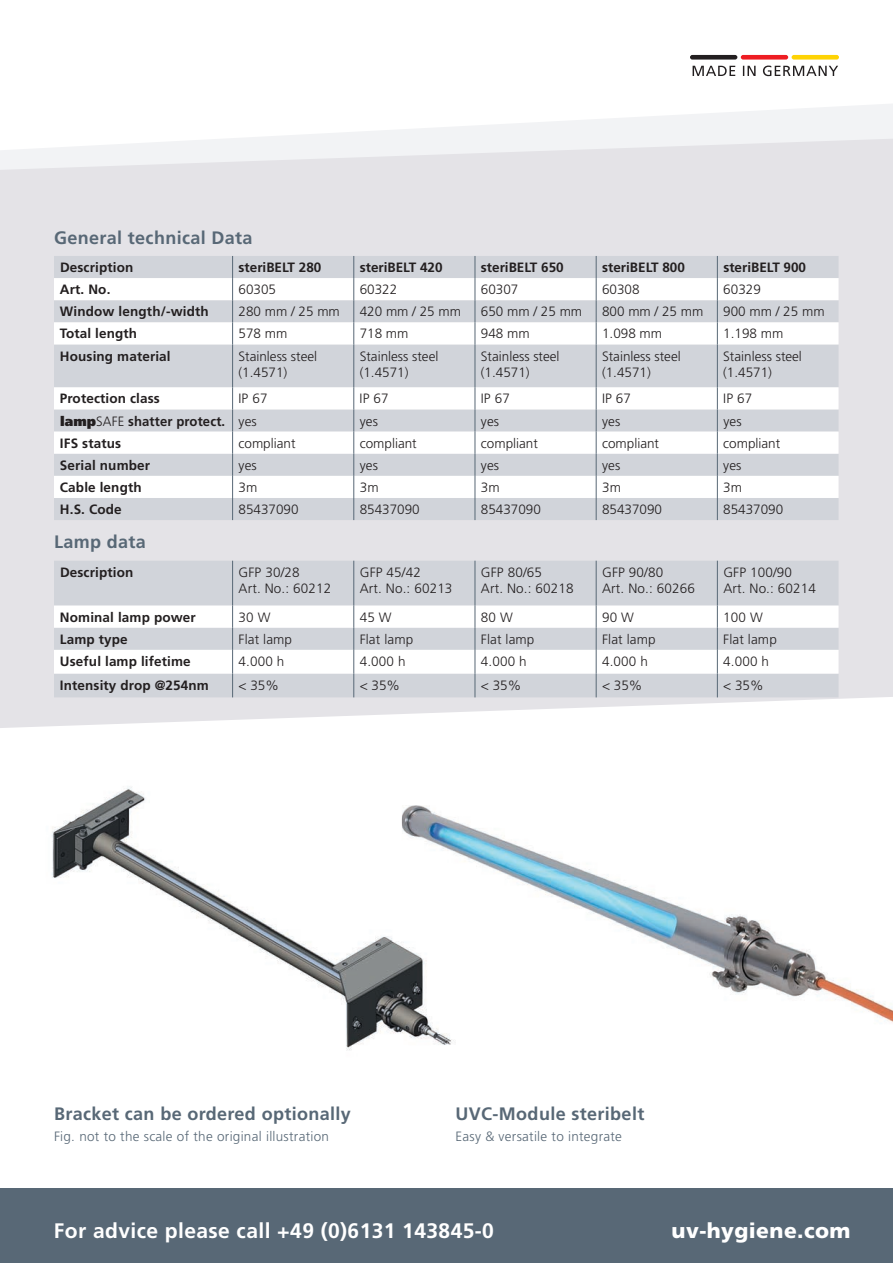
<style>
.page{position:relative;width:893px;height:1263px;background:#fff}
.page>*{position:absolute;margin:0;border:0;box-sizing:border-box;transform-origin:0 0}
.t1{font:700 21px "Frutiger LT Std";letter-spacing:.02em;color:#fff}
.t2{font:900 21px "Frutiger LT Std";letter-spacing:.02em;color:#fff}
.t3{font:700 18px "Frutiger LT Std";letter-spacing:.02em;color:#586876}
.t4{font:300 13.5px/16.2px "Frutiger LT Std";color:#231f20}
.t5{font:700 13.5px "Frutiger LT Std";letter-spacing:.01em;color:#231f20}
.t6{font:300 13.5px "Frutiger LT Std";letter-spacing:.02em;color:#586876}
.s1{font-weight:900}
.s2{font-weight:300}
</style>
<div class="page">
<div style="left:0;top:170px;width:893px;height:527px;background:#e4e3e7"></div>
<svg style="left:0;top:697px;width:879px;height:31px;fill:#eae9ec"></svg>
<svg style="left:0;top:150px;width:893px;height:20px;fill:#e4e3e7"></svg>
<svg style="left:20px;top:54px;width:873px;height:96px"></svg>
<div style="left:0;top:1188px;width:893px;height:75px;background:#586876"></div>
<div style="left:54px;top:256px;width:784px;height:264px;background:#d1d4da"></div>
<svg style="left:54px;top:278px;width:784px;height:220px"></svg>
<svg style="left:232px;top:256px;width:1px;height:88px"></svg>
<svg style="left:353px;top:256px;width:1px;height:88px"></svg>
<svg style="left:475px;top:256px;width:1px;height:88px"></svg>
<svg style="left:596px;top:256px;width:1px;height:88px"></svg>
<svg style="left:717px;top:256px;width:1px;height:88px"></svg>
<hr style="left:232px;top:344px;width:1px;height:43px;background:#586876">
<hr style="left:353px;top:344px;width:1px;height:43px;background:#586876">
<hr style="left:475px;top:344px;width:1px;height:43px;background:#586876">
<hr style="left:596px;top:344px;width:1px;height:43px;background:#586876">
<hr style="left:717px;top:344px;width:1px;height:43px;background:#586876">
<svg style="left:232px;top:387px;width:1px;height:133px"></svg>
<svg style="left:353px;top:387px;width:1px;height:133px"></svg>
<svg style="left:475px;top:387px;width:1px;height:133px"></svg>
<svg style="left:596px;top:387px;width:1px;height:133px"></svg>
<svg style="left:717px;top:387px;width:1px;height:133px"></svg>
<div style="left:54px;top:561px;width:784px;height:136px;background:#d1d4da"></div>
<svg style="left:54px;top:606px;width:784px;height:68px"></svg>
<hr style="left:232px;top:561px;width:1px;height:45px;background:#586876">
<hr style="left:353px;top:561px;width:1px;height:45px;background:#586876">
<hr style="left:475px;top:561px;width:1px;height:45px;background:#586876">
<hr style="left:596px;top:561px;width:1px;height:45px;background:#586876">
<hr style="left:717px;top:561px;width:1px;height:45px;background:#586876">
<svg style="left:232px;top:606px;width:1px;height:91px"></svg>
<svg style="left:353px;top:606px;width:1px;height:91px"></svg>
<svg style="left:475px;top:606px;width:1px;height:91px"></svg>
<svg style="left:596px;top:606px;width:1px;height:91px"></svg>
<svg style="left:717px;top:606px;width:1px;height:91px"></svg>
<img style="left:52px;top:786px;width:402px;height:264px">
<img style="left:402px;top:805px;width:491px;height:224px">
<div style="left:690px;top:55px;width:47px;height:5px;background:#231f20;border-radius:2px"></div>
<div style="left:741px;top:55px;width:47px;height:5px;background:#ee1d23;border-radius:2px"></div>
<div style="left:792px;top:55px;width:47px;height:5px;background:#fed304;border-radius:2px"></div>
<svg style="left:693px;top:66px;width:145px;height:10px"></svg>
<h2 class="t3" style="left:54px;top:227px;width:200px">General technical Data</h2>
<p class="t5" style="left:60px;top:259px;width:75px">Description</p>
<p class="t5" style="left:239px;top:259px;width:84px">steriBELT 280</p>
<p class="t5" style="left:360px;top:259px;width:84px">steriBELT 420</p>
<p class="t5" style="left:481px;top:259px;width:84px">steriBELT 650</p>
<p class="t5" style="left:602px;top:259px;width:84px">steriBELT 800</p>
<p class="t5" style="left:723px;top:259px;width:84px">steriBELT 900</p>
<p class="t5" style="left:60px;top:282px;width:52px">Art. No.</p>
<p class="t4" style="left:239px;top:282px;width:39px">60305</p>
<p class="t4" style="left:360px;top:282px;width:39px">60322</p>
<p class="t4" style="left:481px;top:282px;width:39px">60307</p>
<p class="t4" style="left:602px;top:282px;width:39px">60308</p>
<p class="t4" style="left:723px;top:282px;width:39px">60329</p>
<p class="t5" style="left:60px;top:304px;width:150px">Window length/-width</p>
<p class="t4" style="left:239px;top:304px;width:103px">280 mm / 25 mm</p>
<p class="t4" style="left:360px;top:304px;width:103px">420 mm / 25 mm</p>
<p class="t4" style="left:481px;top:304px;width:103px">650 mm / 25 mm</p>
<p class="t4" style="left:602px;top:304px;width:103px">800 mm / 25 mm</p>
<p class="t4" style="left:723px;top:304px;width:103px">900 mm / 25 mm</p>
<p class="t5" style="left:60px;top:326px;width:79px">Total length</p>
<p class="t4" style="left:238px;top:326px;width:50px">578 mm</p>
<p class="t4" style="left:360px;top:326px;width:50px">718 mm</p>
<p class="t4" style="left:481px;top:326px;width:50px">948 mm</p>
<p class="t4" style="left:602px;top:326px;width:62px">1.098 mm</p>
<p class="t4" style="left:723px;top:326px;width:62px">1.198 mm</p>
<p class="t5" style="left:60px;top:348px;width:112px">Housing material</p>
<p class="t4" style="left:238px;top:348px;width:80px">Stainless steel (1.4571)</p>
<p class="t4" style="left:360px;top:348px;width:80px">Stainless steel (1.4571)</p>
<p class="t4" style="left:481px;top:348px;width:80px">Stainless steel (1.4571)</p>
<p class="t4" style="left:602px;top:348px;width:80px">Stainless steel (1.4571)</p>
<p class="t4" style="left:723px;top:348px;width:80px">Stainless steel (1.4571)</p>
<p class="t5" style="left:60px;top:391px;width:102px">Protection class</p>
<p class="t4" style="left:238px;top:391px;width:31px">IP 67</p>
<p class="t4" style="left:360px;top:391px;width:31px">IP 67</p>
<p class="t4" style="left:481px;top:391px;width:31px">IP 67</p>
<p class="t4" style="left:602px;top:391px;width:31px">IP 67</p>
<p class="t4" style="left:723px;top:391px;width:31px">IP 67</p>
<p class="t5" style="left:60px;top:413px;width:198px"><span class="s1">lamp</span><span class="s2">SAFE</span> shatter protect. <span class="s2">yes</span></p>
<p class="t4" style="left:360px;top:413px;width:20px">yes</p>
<p class="t4" style="left:481px;top:413px;width:20px">yes</p>
<p class="t4" style="left:602px;top:413px;width:20px">yes</p>
<p class="t4" style="left:723px;top:413px;width:20px">yes</p>
<p class="t5" style="left:60px;top:435px;width:63px">IFS status</p>
<p class="t4" style="left:239px;top:435px;width:58px">compliant</p>
<p class="t4" style="left:360px;top:435px;width:58px">compliant</p>
<p class="t4" style="left:481px;top:435px;width:58px">compliant</p>
<p class="t4" style="left:602px;top:435px;width:58px">compliant</p>
<p class="t4" style="left:723px;top:435px;width:58px">compliant</p>
<p class="t5" style="left:60px;top:457px;width:92px">Serial number</p>
<p class="t4" style="left:239px;top:457px;width:20px">yes</p>
<p class="t4" style="left:360px;top:457px;width:20px">yes</p>
<p class="t4" style="left:481px;top:457px;width:20px">yes</p>
<p class="t4" style="left:602px;top:457px;width:20px">yes</p>
<p class="t4" style="left:723px;top:457px;width:20px">yes</p>
<p class="t5" style="left:60px;top:479px;width:83px">Cable length</p>
<p class="t4" style="left:239px;top:479px;width:20px">3m</p>
<p class="t4" style="left:360px;top:479px;width:20px">3m</p>
<p class="t4" style="left:481px;top:479px;width:20px">3m</p>
<p class="t4" style="left:602px;top:479px;width:20px">3m</p>
<p class="t4" style="left:723px;top:479px;width:20px">3m</p>
<p class="t5" style="left:60px;top:501px;width:63px">H.S. Code</p>
<p class="t4" style="left:238px;top:501px;width:62px">85437090</p>
<p class="t4" style="left:360px;top:501px;width:62px">85437090</p>
<p class="t4" style="left:481px;top:501px;width:62px">85437090</p>
<p class="t4" style="left:602px;top:501px;width:62px">85437090</p>
<p class="t4" style="left:723px;top:501px;width:62px">85437090</p>
<h2 class="t3" style="left:54px;top:531px;width:93px">Lamp data</h2>
<p class="t5" style="left:60px;top:564px;width:75px">Description</p>
<p class="t4" style="left:239px;top:564px;width:94px">GFP 30/28<br>Art. No.: 60212</p>
<p class="t4" style="left:360px;top:564px;width:94px">GFP 45/42<br>Art. No.: 60213</p>
<p class="t4" style="left:481px;top:564px;width:94px">GFP 80/65<br>Art. No.: 60218</p>
<p class="t4" style="left:602px;top:564px;width:94px">GFP 90/80<br>Art. No.: 60266</p>
<p class="t4" style="left:723px;top:564px;width:94px">GFP 100/90<br>Art. No.: 60214</p>
<p class="t5" style="left:60px;top:609px;width:137px">Nominal lamp power</p>
<p class="t4" style="left:239px;top:609px;width:33px">30 W</p>
<p class="t4" style="left:360px;top:609px;width:33px">45 W</p>
<p class="t4" style="left:481px;top:609px;width:33px">80 W</p>
<p class="t4" style="left:602px;top:609px;width:33px">90 W</p>
<p class="t4" style="left:723px;top:609px;width:41px">100 W</p>
<p class="t5" style="left:60px;top:631px;width:69px">Lamp type</p>
<p class="t4" style="left:239px;top:631px;width:55px">Flat lamp</p>
<p class="t4" style="left:360px;top:631px;width:55px">Flat lamp</p>
<p class="t4" style="left:481px;top:631px;width:55px">Flat lamp</p>
<p class="t4" style="left:602px;top:631px;width:55px">Flat lamp</p>
<p class="t4" style="left:723px;top:631px;width:55px">Flat lamp</p>
<p class="t5" style="left:60px;top:653px;width:132px">Useful lamp lifetime</p>
<p class="t4" style="left:238px;top:653px;width:47px">4.000 h</p>
<p class="t4" style="left:360px;top:653px;width:47px">4.000 h</p>
<p class="t4" style="left:481px;top:653px;width:47px">4.000 h</p>
<p class="t4" style="left:602px;top:653px;width:47px">4.000 h</p>
<p class="t4" style="left:723px;top:653px;width:47px">4.000 h</p>
<p class="t5" style="left:60px;top:677px;width:151px">Intensity drop @254nm</p>
<p class="t4" style="left:238px;top:677px;width:42px">&lt; 35%</p>
<p class="t4" style="left:360px;top:677px;width:42px">&lt; 35%</p>
<p class="t4" style="left:481px;top:677px;width:42px">&lt; 35%</p>
<p class="t4" style="left:602px;top:677px;width:42px">&lt; 35%</p>
<p class="t4" style="left:723px;top:677px;width:42px">&lt; 35%</p>
<h2 class="t3" style="left:54px;top:1103px;width:298px">Bracket can be ordered optionally</h2>
<p class="t6" style="left:54px;top:1129px;width:277px">Fig. not to the scale of the original illustration</p>
<h2 class="t3" style="left:455px;top:1103px;width:190px">UVC-Module steribelt</h2>
<p class="t6" style="left:455px;top:1129px;width:168px">Easy &amp; versatile to integrate</p>
<h1 class="t1" style="left:54px;top:1218px;width:441px">For advice please call +49 (0)6131 143845-0</h1>
<h1 class="t2" style="left:672px;top:1217px;width:180px">uv-hygiene.com</h1>
</div>
